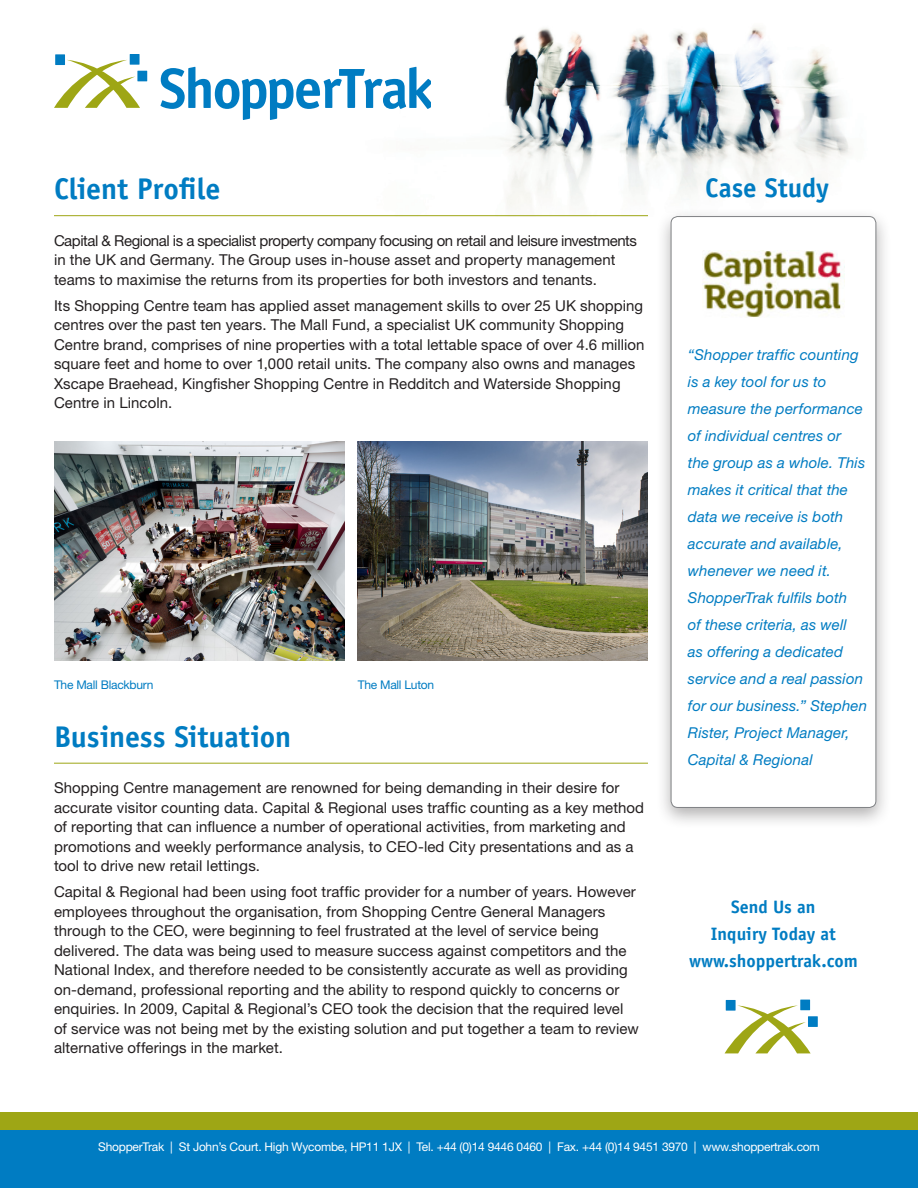
<style>
.page{position:relative;width:918px;height:1188px;background:#fff}
.page>*{position:absolute;margin:0;border:0;box-sizing:border-box;transform-origin:0 0}
._16pt_subhead_paragr{font:700 30px "Officina Sans";letter-spacing:-.005em;color:#007cc2}
.t1{font:700 27px "Officina Sans";color:#007cc2}
.t2{font:700 18px/27px "Officina Sans";color:#007cc2;text-align:center}
.body_paragraph{font:15px/19.5px "Helvetica Neue";letter-spacing:.005em;color:#231f20}
.body_paragraph-2{font:italic 15px/27px "Helvetica Neue";letter-spacing:.01em;color:#007cc2}
.body_paragraph-3{font:12px "Helvetica Neue";letter-spacing:-.02em;color:#fff}
.body_paragraph-4{font:12px "Helvetica Neue";letter-spacing:-.02em;color:#007cc2}
</style>
<div class="page">
<img style="left:415px;top:27px;width:436px;height:183px">
<div style="left:656px;top:208px;width:236px;height:622px;background:#231f20;opacity:.35"></div>
<div style="left:671px;top:217px;width:205px;height:590px;background:#fff;border-radius:7px"></div>
<div style="left:671px;top:216px;width:205px;height:592px;border:1px solid #808285;border-radius:7px"></div>
<div style="left:0;top:1129px;width:918px;height:59px;background:#007cc2"></div>
<hr style="left:54px;top:215px;width:594px;height:1px;background:#9ea615">
<hr style="left:54px;top:763px;width:594px;height:1px;background:#9ea615">
<div style="left:130px;top:54px;width:10px;height:11px;background:#007cc2"></div>
<div style="left:137px;top:71px;width:10px;height:10px;background:#007cc2"></div>
<div style="left:55px;top:54px;width:10px;height:11px;background:#007cc2"></div>
<svg style="left:161px;top:67px;width:269px;height:53px"></svg>
<svg style="left:54px;top:60px;width:86px;height:48px"></svg>
<div style="left:0;top:1112px;width:918px;height:17px;background:#9ea615"></div>
<img style="left:703px;top:250px;width:140px;height:68px">
<img style="left:358px;top:441px;width:290px;height:220px">
<img style="left:54px;top:441px;width:290px;height:220px">
<div style="left:800px;top:1000px;width:10px;height:10px;background:#007cc2"></div>
<div style="left:808px;top:1016px;width:10px;height:11px;background:#007cc2"></div>
<div style="left:726px;top:1000px;width:10px;height:11px;background:#007cc2"></div>
<svg style="left:725px;top:1005px;width:86px;height:48px"></svg>
<p class="_16pt_subhead_paragr" style="left:54px;top:170px;width:168px">Client Profile</p>
<p class="body_paragraph" style="left:54px;top:230px;width:585px">Capital &amp; Regional is a specialist property company focusing on retail and leisure investments in the UK and Germany. The Group uses in-house asset and property management teams to maximise the returns from its properties for both investors and tenants.</p>
<p class="body_paragraph" style="left:54px;top:296px;width:592px">Its Shopping Centre team has applied asset management skills to over 25 UK shopping centres over the past ten years. The Mall Fund, a specialist UK community Shopping Centre brand, comprises of nine properties with a total lettable space of over 4.6 million square feet and home to over 1,000 retail units. The company also owns and manages Xscape Braehead, Kingfisher Shopping Centre in Redditch and Waterside Shopping Centre in Lincoln.</p>
<p class="body_paragraph-4" style="left:54px;top:678px;width:101px">The Mall Blackburn</p>
<p class="body_paragraph-4" style="left:358px;top:678px;width:78px">The Mall Luton</p>
<p class="_16pt_subhead_paragr" style="left:54px;top:718px;width:239px">Business Situation</p>
<p class="body_paragraph" style="left:54px;top:778px;width:592px">Shopping Centre management are renowned for being demanding in their desire for accurate visitor counting data. Capital &amp; Regional uses traffic counting as a key method of reporting that can influence a number of operational activities, from marketing and promotions and weekly performance analysis, to CEO-led City presentations and as a tool to drive new retail lettings.</p>
<p class="body_paragraph" style="left:54px;top:882px;width:586px">Capital &amp; Regional had been using foot traffic provider for a number of years. However employees throughout the organisation, from Shopping Centre General Managers through to the CEO, were beginning to feel frustrated at the level of service being delivered. The data was being used to measure success against competitors and the National Index, and therefore needed to be consistently accurate as well as providing on-demand, professional reporting and the ability to respond quickly to concerns or enquiries. In 2009, Capital &amp; Regional’s CEO took the decision that the required level of service was not being met by the existing solution and put together a team to review alternative offerings in the market.</p>
<p class="t1" style="left:705px;top:171px;width:125px">Case Study</p>
<p class="body_paragraph-2" style="left:688px;top:341px;width:181px">“Shopper traffic counting is a key tool for us to measure the performance of individual centres or<br>the group as a whole. This makes it critical that the data we receive is both accurate and available, whenever we need it.<br>ShopperTrak fulfils both<br>of these criteria, as well<br>as offering a dedicated service and a real passion for our business.” Stephen<br>Rister, Project Manager,<br>Capital &amp; Regional</p>
<p class="t2" style="left:689px;top:893px;width:170px">Send Us an<br>Inquiry Today at www.shoppertrak.com</p>
<p class="body_paragraph-3" style="left:98px;top:1140px;width:723px">ShopperTrak | St John’s Court. High Wycombe, HP11 1JX | Tel. +44 (0)14 9446 0460 | Fax. +44 (0)14 9451 3970 | www.shoppertrak.com</p>
</div>
